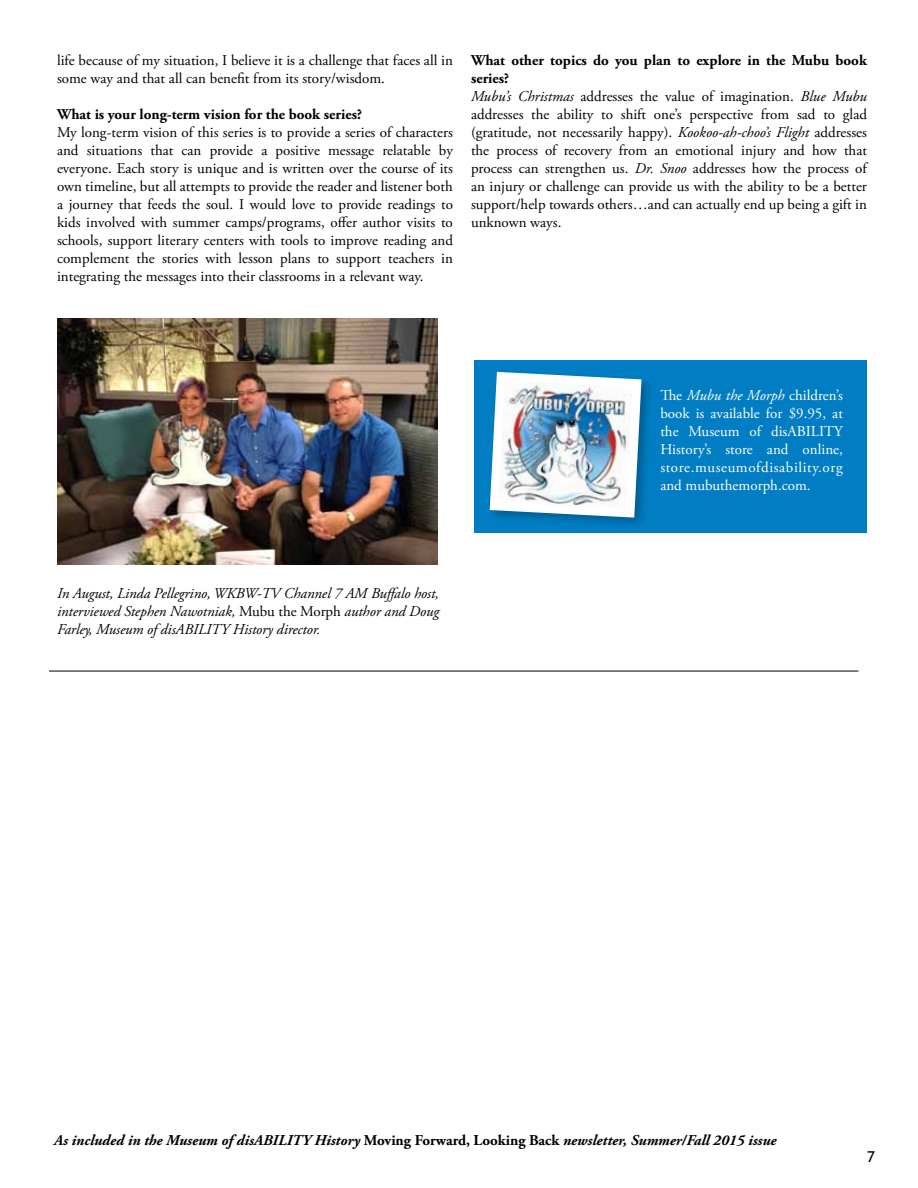
<style>
.page{position:relative;width:918px;height:1188px;background:#fff}
.page>*{position:absolute;margin:0;border:0;box-sizing:border-box;transform-origin:0 0}
.t1{font:15px/18px "Adobe Garamond Pro";color:#000}
.t2{font:italic 15px/18px "Adobe Garamond Pro";letter-spacing:-.005em;color:#000;text-align:justify}
.t3{font:15px/18px "Adobe Garamond Pro";letter-spacing:.04em;color:#fff;text-align:justify}
.t4{font:italic 700 15px "Adobe Garamond Pro";color:#000}
.t5{font:700 15px "Adobe Garamond Pro";color:#000}
.t6{font:15px "Trebuchet MS";color:#000}
.s1{font-weight:700}
.s2{font-style:italic}
.s3{font-style:normal}
</style>
<div class="page">
<hr style="left:49px;top:671px;width:810px;height:1px;background:#000">
<img style="left:57px;top:318px;width:381px;height:246px">
<div style="left:474px;top:361px;width:393px;height:172px;background:#007dc3"></div>
<div style="left:486px;top:369px;width:168px;height:161px;background:#000;opacity:.25"></div>
<svg style="left:490px;top:372px;width:152px;height:146px"></svg>
<img style="left:499px;top:380px;width:134px;height:129px">
<p class="t1" style="left:57px;top:52px;width:397px">life because of my situation, I believe it is a challenge that faces all in some way and that all can benefit from its story/wisdom.</p>
<p class="t5" style="left:57px;top:105px;width:307px">What is your long-term vision for the book series?</p>
<p class="t1" style="left:57px;top:124px;width:398px;text-align:justify">My long-term vision of this series is to provide a series of characters and situations that can provide a positive message relatable by everyone. Each story is unique and is written over the course of its own timeline, but all attempts to provide the reader and listener both a journey that feeds the soul. I would love to provide readings to kids involved with summer camps/programs, offer author visits to schools, support literary centers with tools to improve reading and complement the stories with lesson plans to support teachers in integrating the messages into their classrooms in a relevant way.</p>
<p class="t1" style="left:471px;top:52px;width:398px"><span class="s1">What other topics do you plan to explore in the Mubu book series?<br></span><span class="s2">Mubu’s Christmas</span> addresses the value of imagination. <span class="s2">Blue Mubu </span>addresses the ability to shift one’s perspective from sad to glad (gratitude, not necessarily happy). <span class="s2">Kookoo-ah-choo’s Flight</span> addresses the process of recovery from an emotional injury and how that process can strengthen us. <span class="s2">Dr. Snoo</span> addresses how the process of an injury or challenge can provide us with the ability to be a better support/help towards others…and can actually end up being a gift in unknown ways.</p>
<p class="t2" style="left:57px;top:585px;width:384px">In August, Linda Pellegrino, WKBW-TV Channel 7 AM Buffalo host, interviewed Stephen Nawotniak, <span class="s3">Mubu the Morph</span> author and Doug Farley, Museum of disABILITY History director.</p>
<p class="t3" style="left:660px;top:387px;width:184px">The <span class="s2">Mubu the Morph</span> children’s book is available for $9.95, at the Museum of disABILITY History’s store and online, store.museumofdisability.org and mubuthemorph.com.</p>
<p class="t4" style="left:54px;top:1131px;width:724px">As included in the Museum of disABILITY History <span class="s3">Moving Forward, Looking Back</span> newsletter, Summer/Fall 2015 issue</p>
<p class="t6" style="left:867px;top:1148px;width:9px">7</p>
</div>
